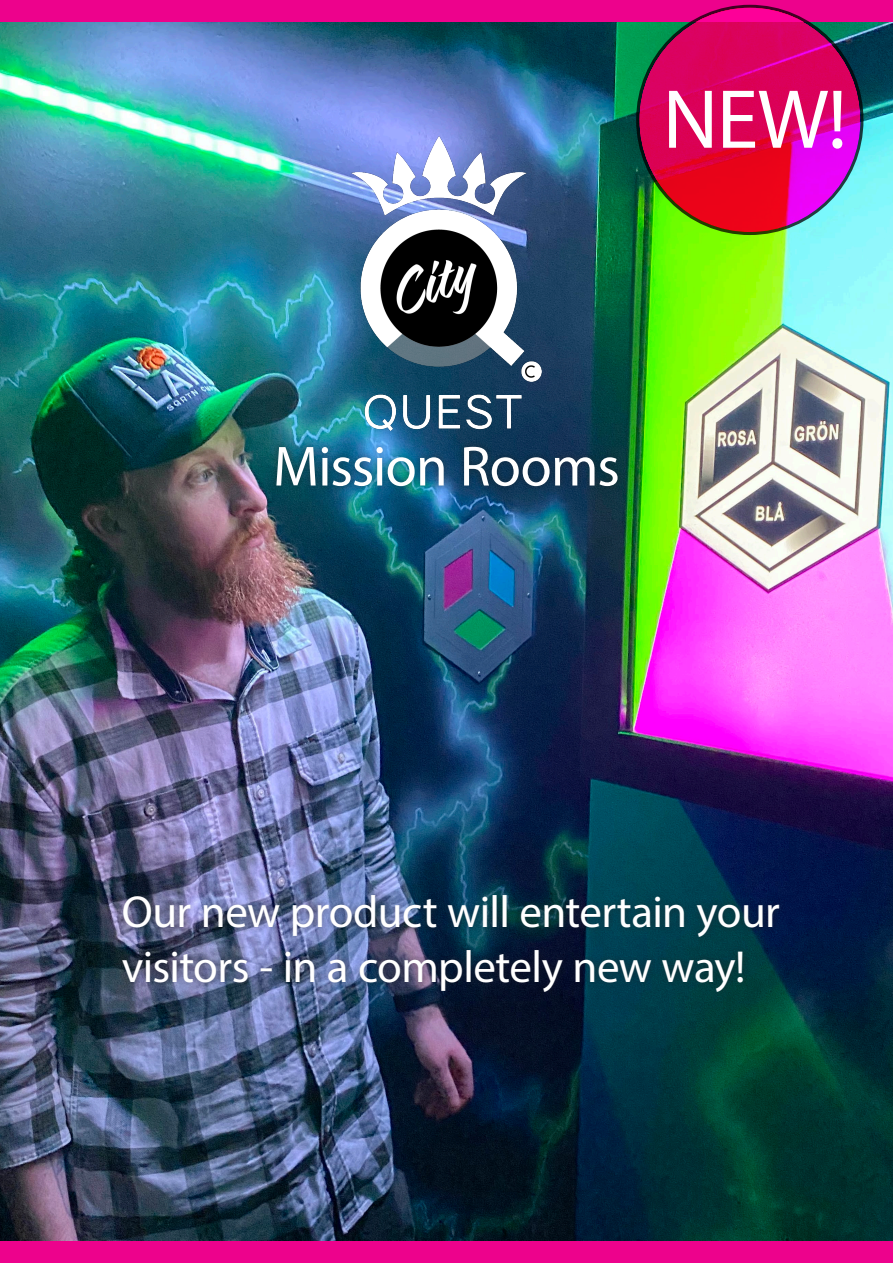
<style>
.page{position:relative;width:893px;height:1263px;background:#fff}
.page>*{position:absolute;margin:0;border:0;box-sizing:border-box;transform-origin:0 0}
.Brödtext{font:84.3px "Myriad Pro";color:#fff}
.Mellanrubrik{font:57px "Myriad Pro";letter-spacing:-.015em;color:#fff}
.Mellanrubrik-2{font:45px/54px "Myriad Pro";letter-spacing:-.01em;color:#fff}
</style>
<div class="page">
<div style="left:0;top:0;width:893px;height:22px;background:#ed028c"></div>
<div style="left:0;top:1241px;width:893px;height:22px;background:#ed028c"></div>
<img style="left:0;top:22px;width:893px;height:1219px">
<svg style="left:638px;top:6px;width:224px;height:228px;background:#db025f"></svg>
<img style="left:351px;top:137px;width:191px;height:293px">
<div style="left:116px;top:888px;width:670px;height:110px;background:#231f20;opacity:.5"></div>
<div style="left:269px;top:439px;width:356px;height:54px;background:#231f20;opacity:.5"></div>
<p class="Brödtext" style="left:663px;top:67px;width:186px">NEW!</p>
<p class="Mellanrubrik" style="left:273px;top:431px;width:348px">Mission Rooms</p>
<p class="Mellanrubrik-2" style="left:122px;top:885px;width:660px">Our new product will entertain your visitors - in a completely new way!</p>
</div>
